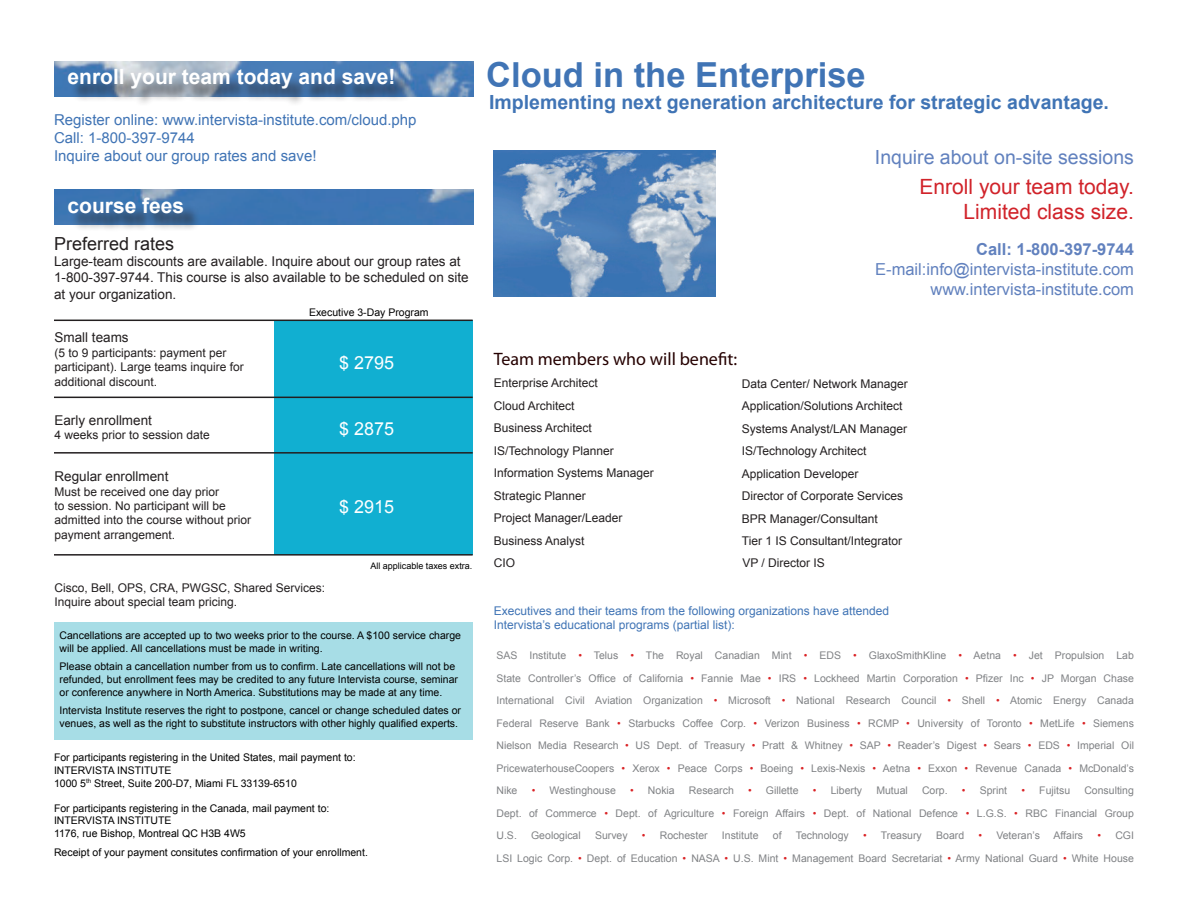
<style>
.page{position:relative;width:1188px;height:918px;background:#fff}
.page>*{position:absolute;margin:0;border:0;box-sizing:border-box;transform-origin:0 0}
.t1{font:700 34.5px "Arial";color:#4074b5}
.Program_Overview_par{font:700 21px "Arial";color:#fff}
.t2{font:21px/25.2px "Arial";color:#d1232a;text-align:right}
.t3{font:700 19.5px "Arial";color:#4074b5}
.t4{font:19.5px "Arial";color:#6181be}
.Program_Overview_par-2{font:18px "Myriad Pro";color:#250000}
.Program_Overview_par-3{font:18px "Arial";color:#fff}
.Program_Overview_par-4{font:18px "Arial";color:#231f20}
.t5{font:16.5px/19.8px "Arial";color:#6181be;text-align:right}
.t6{font:15px/18px "Arial";color:#4074b5}
.Program_Overview_par-5{font:13.5px/16.2px "Arial";color:#231f20}
.Program_Overview_par-6{font:12px/22.5px "Arial";color:#231f20}
.Program_Overview_par-7{font:12px/14.4px "Arial";color:#4074b5}
.Paragraph_Style_1{font:10.5px/22.5px "Arial";color:#808285;text-align:justify}
.Program_Overview_par-8{font:10.5px/12.6px "Arial";color:#000}
.Program_Overview_par-9{font:9px "Arial";color:#000}
.s1{font-weight:700}
.s2{color:#da2326}
</style>
<div class="page">
<img style="left:54px;top:189px;width:420px;height:35px">
<img style="left:494px;top:150px;width:222px;height:147px">
<div style="left:71px;top:201px;width:130px;height:31px;background:#231f20;opacity:.75"></div>
<img style="left:54px;top:62px;width:420px;height:35px">
<div style="left:71px;top:72px;width:341px;height:35px;background:#231f20;opacity:.75"></div>
<div style="left:54px;top:622px;width:419px;height:118px;background:#a7dde6"></div>
<div style="left:275px;top:320px;width:198px;height:234px;background:#11afd1"></div>
<hr style="left:54px;top:320px;width:419px;height:1px;background:#231f20">
<hr style="left:54px;top:397px;width:419px;height:1px;background:#231f20">
<hr style="left:54px;top:452px;width:419px;height:2px;background:#231f20">
<hr style="left:54px;top:554px;width:419px;height:2px;background:#231f20">
<p class="Program_Overview_par" style="left:68px;top:63px;width:329px">enroll your team today and save!</p>
<p class="t6" style="left:54px;top:111px;width:364px">Register online: www.intervista-institute.com/cloud.php<br>Call: 1-800-397-9744<br>Inquire about our group rates and save!</p>
<p class="Program_Overview_par" style="left:68px;top:192px;width:118px">course fees</p>
<p class="Program_Overview_par-4" style="left:54px;top:232px;width:122px">Preferred rates</p>
<p class="Program_Overview_par-5" style="left:54px;top:253px;width:416px">Large-team discounts are available. Inquire about our group rates at<br>1-800-397-9744. This course is also available to be scheduled on site at your organization.</p>
<p class="Program_Overview_par-5" style="left:54px;top:330px;width:76px">Small teams</p>
<p class="Program_Overview_par-6" style="left:54px;top:345px;width:191px;line-height:14.4px">(5 to 9 participants: payment per participant). Large teams inquire for additional discount.</p>
<p class="Program_Overview_par-5" style="left:54px;top:412px;width:99px">Early enrollment</p>
<p class="Program_Overview_par-6" style="left:54px;top:424px;width:157px">4 weeks prior to session date</p>
<p class="Program_Overview_par-5" style="left:54px;top:469px;width:116px">Regular enrollment</p>
<p class="Program_Overview_par-6" style="left:54px;top:484px;width:198px;line-height:14.4px">Must be received one day prior<br>to session. No participant will be admitted into the course without prior payment arrangement.</p>
<p class="Program_Overview_par-8" style="left:309px;top:306px;width:121px">Executive 3-Day Program</p>
<p class="Program_Overview_par-3" style="left:339px;top:351px;width:57px">$ 2795</p>
<p class="Program_Overview_par-3" style="left:339px;top:417px;width:57px">$ 2875</p>
<p class="Program_Overview_par-3" style="left:339px;top:495px;width:57px">$ 2915</p>
<p class="Program_Overview_par-9" style="left:370px;top:560px;width:104px">All applicable taxes extra.</p>
<p class="Program_Overview_par-6" style="left:54px;top:580px;width:272px;line-height:14.4px">Cisco, Bell, OPS, CRA, PWGSC, Shared Services:<br>Inquire about special team pricing.</p>
<p class="Program_Overview_par-8" style="left:60px;top:629px;width:403px">Cancellations are accepted up to two weeks prior to the course. A $100 service charge will be applied. All cancellations must be made in writing.</p>
<p class="Program_Overview_par-8" style="left:60px;top:661px;width:400px">Please obtain a cancellation number from us to confirm. Late cancellations will not be refunded, but enrollment fees may be credited to any future Intervista course, seminar or conference anywhere in North America. Substitutions may be made at any time.</p>
<p class="Program_Overview_par-8" style="left:60px;top:704px;width:403px">Intervista Institute reserves the right to postpone, cancel or change scheduled dates or venues, as well as the right to substitute instructors with other highly qualified experts.</p>
<p class="Program_Overview_par-8" style="left:54px;top:751px;width:303px">For participants registering in the United States, mail payment to:<br>INTERVISTA INSTITUTE<br>1000 5<sup>th</sup> Street, Suite 200-D7, Miami FL 33139-6510</p>
<p class="Program_Overview_par-8" style="left:54px;top:802px;width:277px">For participants registering in the Canada, mail payment to:<br>INTERVISTA INSTITUTE<br>1176, rue Bishop, Montreal QC H3B 4W5</p>
<p class="Program_Overview_par-8" style="left:54px;top:846px;width:315px">Receipt of your payment consitutes confirmation of your enrollment.</p>
<p class="t1" style="left:486px;top:51px;width:381px">Cloud in the Enterprise</p>
<p class="t3" style="left:489px;top:89px;width:621px">Implementing next generation architecture for strategic advantage.</p>
<p class="t4" style="left:875px;top:145px;width:261px">Inquire about on-site sessions</p>
<p class="t2" style="left:920px;top:174px;width:216px">Enroll your team today.<br>Limited class size.</p>
<p class="t5" style="left:875px;top:240px;width:260px"><span class="s1">Call: 1-800-397-9744<br></span>E-mail:info@intervista-institute.com www.intervista-institute.com</p>
<p class="Program_Overview_par-2" style="left:494px;top:347px;width:245px">Team members who will benefit:</p>
<p class="Program_Overview_par-6" style="left:494px;top:372px;width:162px">Enterprise Architect<br>Cloud Architect<br>Business Architect<br>IS/Technology Planner<br>Information Systems Manager<br>Strategic Planner<br>Project Manager/Leader<br>Business Analyst</p>
<p class="Program_Overview_par-6" style="left:742px;top:373px;width:168px">Data Center/ Network Manager<br>Application/Solutions Architect<br>Systems Analyst/LAN Manager<br>IS/Technology Architect<br>Application Developer<br>Director of Corporate Services<br>BPR Manager/Consultant<br>Tier 1 IS Consultant/Integrator</p>
<p class="Program_Overview_par-6" style="left:494px;top:551px;width:23px">CIO</p>
<p class="Program_Overview_par-6" style="left:742px;top:551px;width:84px">VP / Director IS</p>
<p class="Program_Overview_par-7" style="left:494px;top:603px;width:397px">Executives and their teams from the following organizations have attended<br>Intervista’s educational programs (partial list):</p>
<p class="Paragraph_Style_1" style="left:496px;top:645px;width:639px">SAS Institute <span class="s2">•</span> Telus <span class="s2">•</span> The Royal Canadian Mint <span class="s2">•</span> EDS <span class="s2">•</span> GlaxoSmithKline <span class="s2">•</span> Aetna <span class="s2">•</span> Jet Propulsion Lab State Controller’s Office of California <span class="s2">•</span> Fannie Mae <span class="s2">•</span> IRS <span class="s2">•</span> Lockheed Martin Corporation <span class="s2">•</span> Pfizer Inc <span class="s2">•</span> JP Morgan Chase International Civil Aviation Organization <span class="s2">•</span> Microsoft <span class="s2">•</span> National Research Council <span class="s2">•</span> Shell <span class="s2">•</span> Atomic Energy Canada Federal Reserve Bank <span class="s2">•</span> Starbucks Coffee Corp. <span class="s2">•</span> Verizon Business <span class="s2">•</span> RCMP <span class="s2">•</span> University of Toronto <span class="s2">•</span> MetLife <span class="s2">•</span> Siemens Nielson Media Research <span class="s2">•</span> US Dept. of Treasury <span class="s2">•</span> Pratt &amp; Whitney <span class="s2">•</span> SAP <span class="s2">•</span> Reader’s Digest <span class="s2">•</span> Sears <span class="s2">•</span> EDS <span class="s2">•</span> Imperial Oil PricewaterhouseCoopers <span class="s2">•</span> Xerox <span class="s2">•</span> Peace Corps <span class="s2">•</span> Boeing <span class="s2">•</span> Lexis-Nexis <span class="s2">•</span> Aetna <span class="s2">•</span> Exxon <span class="s2">•</span> Revenue Canada <span class="s2">•</span> McDonald’s Nike</p>
<p class="Paragraph_Style_1" style="left:532px;top:780px;width:86px"><span class="s2">•</span> Westinghouse</p>
<p class="Paragraph_Style_1" style="left:630px;top:780px;width:46px"><span class="s2">•</span> Nokia</p>
<p class="Paragraph_Style_1" style="left:689px;top:780px;width:46px">Research</p>
<p class="Paragraph_Style_1" style="left:748px;top:780px;width:52px"><span class="s2">•</span> Gillette</p>
<p class="Paragraph_Style_1" style="left:813px;top:780px;width:51px"><span class="s2">•</span> Liberty</p>
<p class="Paragraph_Style_1" style="left:876px;top:780px;width:33px">Mutual</p>
<p class="Paragraph_Style_1" style="left:922px;top:780px;width:27px">Corp.</p>
<p class="Paragraph_Style_1" style="left:962px;top:780px;width:47px"><span class="s2">•</span> Sprint</p>
<p class="Paragraph_Style_1" style="left:1021px;top:780px;width:50px"><span class="s2">•</span> Fujitsu</p>
<p class="Paragraph_Style_1" style="left:1084px;top:780px;width:51px">Consulting</p>
<p class="Paragraph_Style_1" style="left:496px;top:802px;width:639px">Dept. of Commerce <span class="s2">•</span> Dept. of Agriculture <span class="s2">•</span> Foreign Affairs <span class="s2">•</span> Dept. of National Defence <span class="s2">•</span> L.G.S. <span class="s2">•</span> RBC Financial Group<br>U.S.</p>
<p class="Paragraph_Style_1" style="left:496px;top:825px;width:639px;text-align:right"><span class="s2">•</span> CGI<br>LSI Logic Corp. <span class="s2">•</span> Dept. of Education <span class="s2">•</span> NASA <span class="s2">•</span> U.S. Mint <span class="s2">•</span> Management Board Secretariat <span class="s2">•</span> Army National Guard <span class="s2">•</span> White House</p>
<p class="Paragraph_Style_1" style="left:531px;top:825px;width:51px">Geological</p>
<p class="Paragraph_Style_1" style="left:595px;top:825px;width:34px">Survey</p>
<p class="Paragraph_Style_1" style="left:642px;top:825px;width:67px"><span class="s2">•</span> Rochester</p>
<p class="Paragraph_Style_1" style="left:722px;top:825px;width:38px">Institute</p>
<p class="Paragraph_Style_1" style="left:773px;top:825px;width:10px">of</p>
<p class="Paragraph_Style_1" style="left:796px;top:825px;width:55px">Technology</p>
<p class="Paragraph_Style_1" style="left:863px;top:825px;width:60px"><span class="s2">•</span> Treasury</p>
<p class="Paragraph_Style_1" style="left:936px;top:825px;width:30px">Board</p>
<p class="Paragraph_Style_1" style="left:978px;top:825px;width:63px"><span class="s2">•</span> Veteran’s</p>
<p class="Paragraph_Style_1" style="left:1054px;top:825px;width:31px">Affairs</p>
</div>
